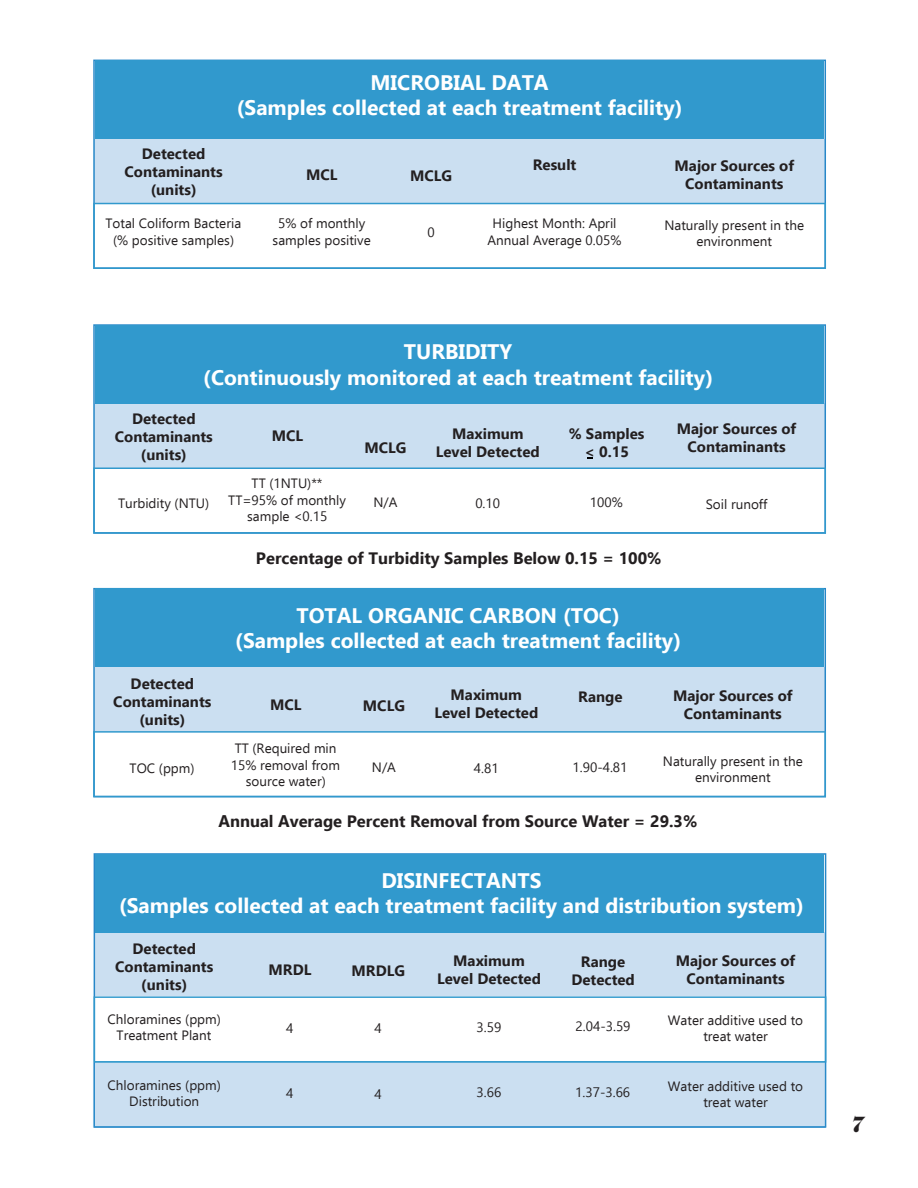
<style>
.page{position:relative;width:918px;height:1188px;background:#fff}
.page>*{position:absolute;margin:0;border:0;box-sizing:border-box;transform-origin:0 0}
.t1{font:700 21px/25.2px "Ebrima";color:#fff;text-align:center}
.t2{font:18px "Elephant";color:#231f20}
.t3{font:700 16.5px "Ebrima";color:#231f20}
.t4{font:700 15px/18px "Ebrima";color:#231f20;text-align:center}
.t5{font:13.5px/16.2px "Ebrima";color:#231f20;text-align:center}
</style>
<div class="page">
<div style="left:93px;top:60px;width:733px;height:143px;background:#cbdff1"></div>
<div style="left:95px;top:60px;width:729px;height:79px;background:#3199cd"></div>
<svg style="left:93px;top:203px;width:733px;height:66px"></svg>
<div style="left:93px;top:324px;width:733px;height:144px;background:#cbdff1"></div>
<div style="left:95px;top:325px;width:729px;height:79px;background:#3199cd"></div>
<svg style="left:93px;top:468px;width:733px;height:66px"></svg>
<div style="left:93px;top:588px;width:733px;height:143px;background:#cbdff1"></div>
<div style="left:95px;top:589px;width:729px;height:78px;background:#3199cd"></div>
<svg style="left:93px;top:731px;width:733px;height:66px"></svg>
<div style="left:94px;top:853px;width:732px;height:143px;background:#cbdff1"></div>
<div style="left:96px;top:854px;width:728px;height:78px;background:#3199cd"></div>
<svg style="left:94px;top:996px;width:732px;height:65px"></svg>
<div style="left:94px;top:1063px;width:732px;height:65px;background:#cbdff1"></div>
<svg style="left:94px;top:1061px;width:732px;height:2px"></svg>
<p class="t4" style="left:125px;top:143px;width:100px">Detected<br>Contaminants (units)</p>
<h1 class="t1" style="left:237px;top:69px;width:447px">MICROBIAL DATA<br>(Samples collected at each treatment facility)</h1>
<p class="t4" style="left:306px;top:164px;width:33px">MCL</p>
<p class="t4" style="left:410px;top:165px;width:44px">MCLG</p>
<p class="t4" style="left:533px;top:155px;width:45px">Result</p>
<p class="t4" style="left:675px;top:156px;width:121px">Major Sources of<br>Contaminants</p>
<p class="t5" style="left:106px;top:215px;width:137px">Total Coliform Bacteria (% positive samples)</p>
<p class="t5" style="left:427px;top:224px;width:9px">0</p>
<p class="t5" style="left:664px;top:217px;width:141px">Naturally present in the environment</p>
<p class="t5" style="left:273px;top:215px;width:100px">5% of monthly samples positive</p>
<p class="t5" style="left:488px;top:215px;width:135px">Highest Month: April<br>Annual Average 0.05%</p>
<h1 class="t1" style="left:203px;top:338px;width:511px">TURBIDITY<br>(Continuously monitored at each treatment facility)</h1>
<p class="t4" style="left:115px;top:409px;width:100px">Detected<br>Contaminants (units)</p>
<p class="t5" style="left:118px;top:494px;width:93px">Turbidity (NTU)</p>
<p class="t4" style="left:272px;top:426px;width:33px">MCL</p>
<p class="t4" style="left:677px;top:419px;width:121px">Major Sources of<br>Contaminants</p>
<p class="t4" style="left:436px;top:424px;width:105px">Maximum<br>Level Detected</p>
<p class="t4" style="left:569px;top:424px;width:77px">% Samples &lt; 0.15</p>
<p class="t4" style="left:364px;top:438px;width:44px">MCLG</p>
<p class="t5" style="left:228px;top:475px;width:119px">TT (1NTU)**<br>TT=95% of monthly sample &lt;0.15</p>
<p class="t5" style="left:373px;top:493px;width:26px">N/A</p>
<p class="t5" style="left:475px;top:495px;width:26px">0.10</p>
<p class="t5" style="left:590px;top:494px;width:34px">100%</p>
<p class="t3" style="left:256px;top:545px;width:407px">Percentage of Turbidity Samples Below 0.15 = 100%</p>
<p class="t5" style="left:706px;top:496px;width:63px">Soil runoff</p>
<p class="t4" style="left:113px;top:674px;width:100px">Detected<br>Contaminants (units)</p>
<p class="t5" style="left:130px;top:759px;width:66px">TOC (ppm)</p>
<h1 class="t1" style="left:235px;top:602px;width:447px">TOTAL ORGANIC CARBON (TOC)<br>(Samples collected at each treatment facility)</h1>
<p class="t4" style="left:363px;top:696px;width:44px">MCLG</p>
<p class="t4" style="left:434px;top:685px;width:105px">Maximum<br>Level Detected</p>
<p class="t4" style="left:578px;top:687px;width:46px">Range</p>
<p class="t4" style="left:270px;top:695px;width:33px">MCL</p>
<p class="t4" style="left:673px;top:686px;width:121px">Major Sources of<br>Contaminants</p>
<p class="t5" style="left:231px;top:740px;width:111px">TT (Required min<br>15% removal from source water)</p>
<p class="t5" style="left:372px;top:758px;width:26px">N/A</p>
<p class="t5" style="left:474px;top:760px;width:26px">4.81</p>
<p class="t5" style="left:573px;top:759px;width:56px">1.90-4.81</p>
<p class="t5" style="left:663px;top:753px;width:141px">Naturally present in the environment</p>
<p class="t3" style="left:218px;top:809px;width:480px">Annual Average Percent Removal from Source Water = 29.3%</p>
<h1 class="t1" style="left:119px;top:867px;width:686px">DISINFECTANTS<br>(Samples collected at each treatment facility and distribution system)</h1>
<p class="t4" style="left:115px;top:939px;width:100px">Detected<br>Contaminants (units)</p>
<p class="t4" style="left:352px;top:961px;width:55px">MRDLG</p>
<p class="t4" style="left:437px;top:950px;width:105px">Maximum<br>Level Detected</p>
<p class="t4" style="left:571px;top:952px;width:65px">Range<br>Detected</p>
<p class="t5" style="left:375px;top:1020px;width:9px">4</p>
<p class="t5" style="left:477px;top:1018px;width:26px">3.59</p>
<p class="t5" style="left:576px;top:1018px;width:56px">2.04-3.59</p>
<p class="t4" style="left:269px;top:960px;width:44px">MRDL</p>
<p class="t4" style="left:676px;top:951px;width:121px">Major Sources of<br>Contaminants</p>
<p class="t5" style="left:108px;top:1011px;width:115px">Chloramines (ppm)<br>Treatment Plant</p>
<p class="t5" style="left:286px;top:1019px;width:9px">4</p>
<p class="t5" style="left:668px;top:1012px;width:137px">Water additive used to treat water</p>
<p class="t5" style="left:108px;top:1076px;width:115px">Chloramines (ppm)<br>Distribution</p>
<p class="t5" style="left:286px;top:1085px;width:9px">4</p>
<p class="t5" style="left:668px;top:1077px;width:137px">Water additive used to treat water</p>
<p class="t5" style="left:375px;top:1085px;width:9px">4</p>
<p class="t5" style="left:477px;top:1084px;width:26px">3.66</p>
<p class="t5" style="left:575px;top:1083px;width:56px">1.37-3.66</p>
<h2 class="t2" style="left:853px;top:1112px;width:13px">7</h2>
</div>
